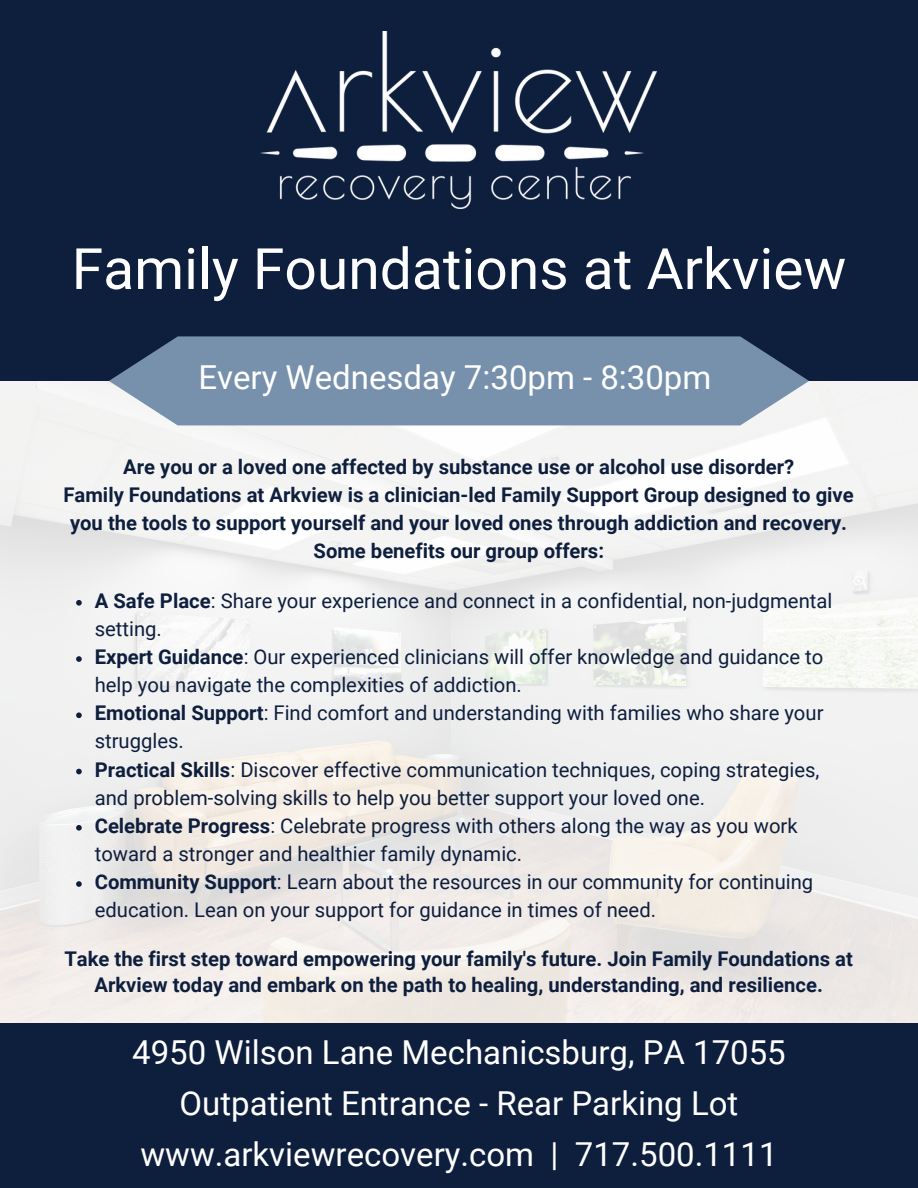
<style>
.page{position:relative;width:918px;height:1188px;background:#fff}
.page>*{position:absolute;margin:0;border:0;box-sizing:border-box;transform-origin:0 0}
.t1{font:57px "Roboto";color:#fff}
.t2{font:33px "Roboto";color:#fff}
.t3{font:20.25px/28.2px "Roboto";color:#0e1e3d}
.t4{font:700 20.25px/28.2px "Roboto";color:#0e1e3d;text-align:center}
.s1{font-weight:700}
</style>
<div class="page">
<div style="left:0;top:0;width:918px;height:381px;background:#0e1e3d"></div>
<div style="left:0;top:1023px;width:918px;height:165px;background:#0e1e3d"></div>
<img style="left:261px;top:32px;width:396px;height:176px">
<svg style="left:109px;top:336px;width:700px;height:89px;background:#778faa"></svg>
<svg style="left:76px;top:600px;width:6px;height:6px"></svg>
<svg style="left:76px;top:656px;width:6px;height:6px"></svg>
<svg style="left:76px;top:712px;width:6px;height:6px"></svg>
<svg style="left:76px;top:769px;width:6px;height:5px"></svg>
<svg style="left:76px;top:825px;width:6px;height:6px"></svg>
<svg style="left:76px;top:881px;width:6px;height:6px"></svg>
<p class="t1" style="left:72px;top:236px;width:776px">Family Foundations at Arkview</p>
<p class="t2" style="left:198px;top:359px;width:514px">Every Wednesday 7:30pm - 8:30pm</p>
<p class="t4" style="left:123px;top:453px;width:672px">Are you or a loved one affected by substance use or alcohol use disorder?</p>
<p class="t4" style="left:64px;top:481px;width:792px">Family Foundations at Arkview is a clinician-led Family Support Group designed to give you the tools to support yourself and your loved ones through addiction and recovery.<br>Some benefits our group offers:</p>
<p class="t3" style="left:95px;top:587px;width:739px"><span class="s1">A Safe Place</span>: Share your experience and connect in a confidential, non-judgmental setting.</p>
<p class="t3" style="left:95px;top:643px;width:730px"><span class="s1">Expert Guidance</span>: Our experienced clinicians will offer knowledge and guidance to help you navigate the complexities of addiction.</p>
<p class="t3" style="left:95px;top:699px;width:730px"><span class="s1">Emotional Support</span>: Find comfort and understanding with families who share your struggles.</p>
<p class="t3" style="left:95px;top:756px;width:726px"><span class="s1">Practical Skills</span>: Discover effective communication techniques, coping strategies, and problem-solving skills to help you better support your loved one.</p>
<p class="t3" style="left:95px;top:812px;width:704px"><span class="s1">Celebrate Progress</span>: Celebrate progress with others along the way as you work toward a stronger and healthier family dynamic.</p>
<p class="t3" style="left:95px;top:868px;width:720px"><span class="s1">Community Support</span>: Learn about the resources in our community for continuing education. Lean on your support for guidance in times of need.</p>
<p class="t4" style="left:64px;top:946px;width:790px;line-height:25.8px">Take the first step toward empowering your family's future. Join Family Foundations at<br>Arkview today and embark on the path to healing, understanding, and resilience.</p>
<p class="t2" style="left:132px;top:1034px;width:655px">4950 Wilson Lane Mechanicsburg, PA 17055</p>
<p class="t2" style="left:180px;top:1084px;width:560px">Outpatient Entrance - Rear Parking Lot</p>
<p class="t2" style="left:140px;top:1135px;width:639px">www.arkviewrecovery.com | 717.500.1111</p>
</div>
